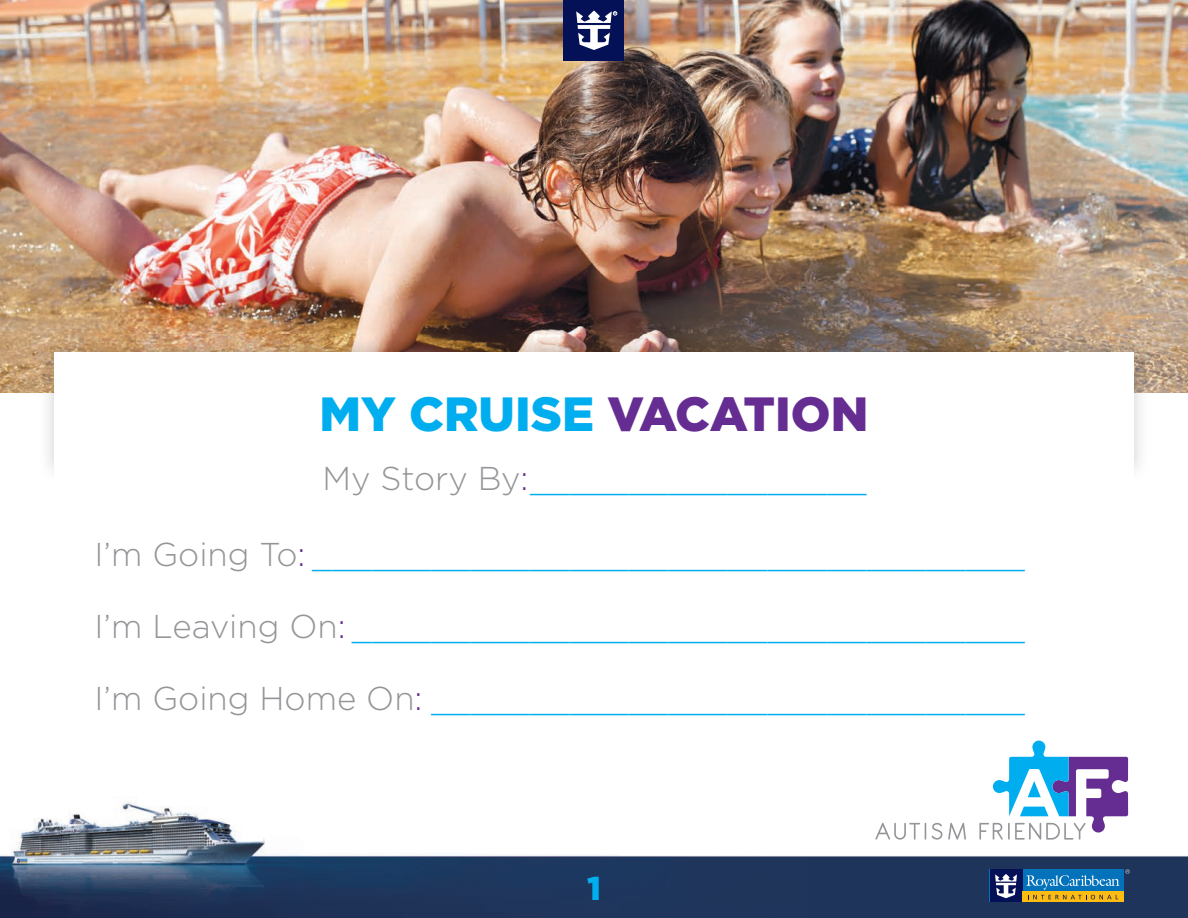
<style>
.page{position:relative;width:1188px;height:918px;background:#fff}
.page>*{position:absolute;margin:0;border:0;box-sizing:border-box;transform-origin:0 0}
.t1{font:900 48px "Gotham";color:#00aeef}
.t2{font:300 33px/72px "Gotham";color:#00aeef;text-align:justify}
.t3{font:900 33px "Gotham";color:#00aeef}
.t4{font:700 2.85px "Gotham";color:#fff}
.s1{color:#652d91}
.s2{color:#939598}
</style>
<div class="page">
<img style="left:0;top:0;width:1188px;height:393px">
<img style="left:0;top:798px;width:1188px;height:120px">
<img style="left:39px;top:335px;width:1110px;height:136px">
<div style="left:54px;top:352px;width:1080px;height:118px;background:#fff"></div>
<div style="left:54px;top:443px;width:1080px;height:90px;background:#fff"></div>
<div style="left:564px;top:0;width:60px;height:60px;background:#041156"></div>
<svg style="left:576px;top:11px;width:41px;height:39px"></svg>
<svg style="left:875px;top:823px;width:51px;height:17px"></svg>
<svg style="left:932px;top:823px;width:10px;height:17px"></svg>
<svg style="left:948px;top:823px;width:18px;height:17px"></svg>
<svg style="left:979px;top:741px;width:149px;height:99px"></svg>
<div style="left:990px;top:869px;width:134px;height:33px;background:#0372bb"></div>
<div style="left:990px;top:869px;width:32px;height:33px;background:#041156"></div>
<div style="left:1022px;top:892px;width:102px;height:10px;background:#fdbc12"></div>
<svg style="left:995px;top:874px;width:22px;height:24px"></svg>
<svg style="left:1026px;top:875px;width:93px;height:24px"></svg>
<svg style="left:1125px;top:869px;width:5px;height:5px"></svg>
<p class="t4" style="left:614px;top:11px;width:4px">R</p>
<h1 class="t1" style="left:319px;top:381px;width:551px">MY CRUISE <span class="s1">VACATION</span></h1>
<p class="t2" style="left:322px;top:441px;width:546px"><span class="s2">My Story By</span><span class="s1">:</span>_________________</p>
<p class="t2" style="left:94px;top:518px;width:932px"><span class="s2">I’m Going To</span><span class="s1">:</span> ____________________________________ <span class="s2">I’m Leaving On</span><span class="s1">:</span> __________________________________ <span class="s2">I’m Going Home On</span><span class="s1">:</span> ______________________________</p>
<p class="t3" style="left:587px;top:866px;width:15px">1</p>
</div>
